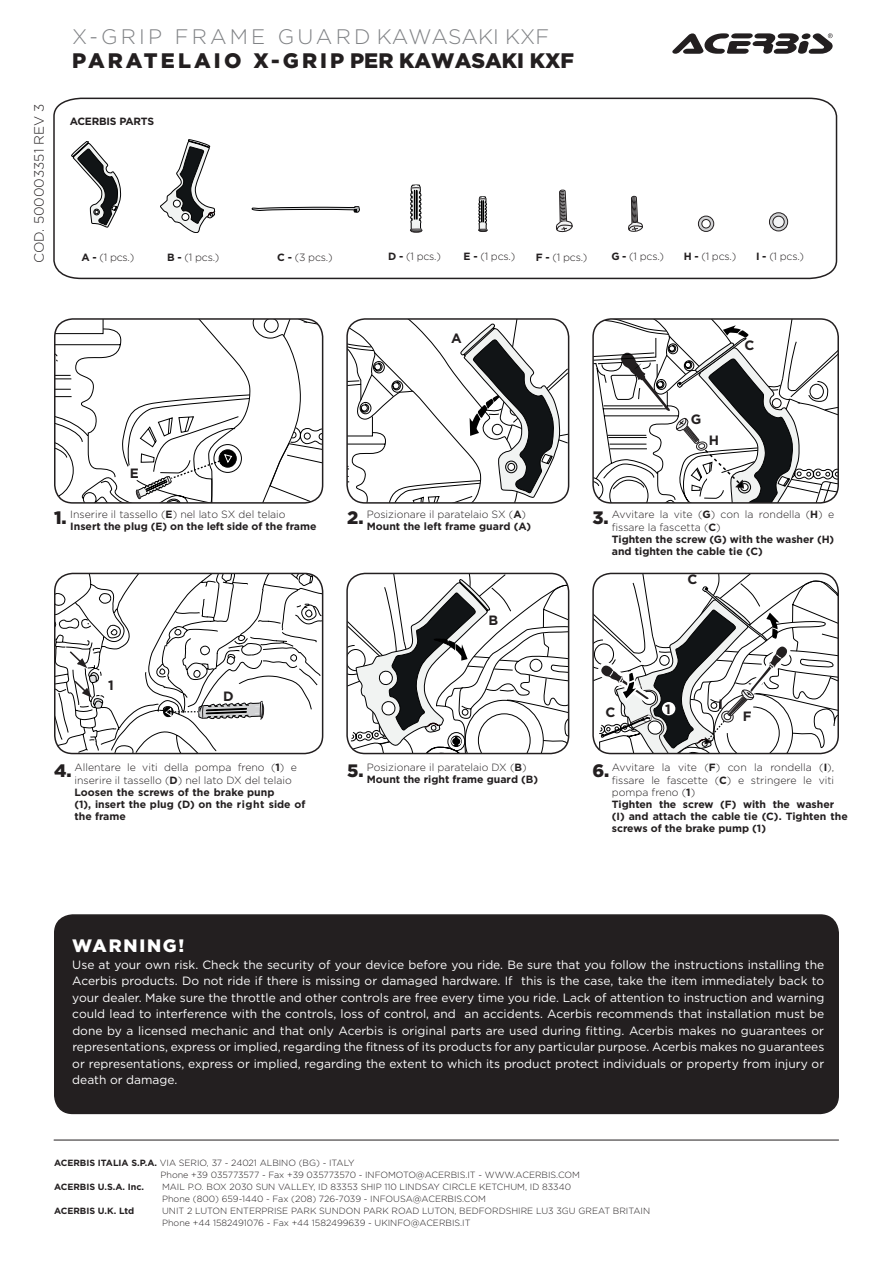
<style>
.page{position:relative;width:893px;height:1263px;background:#fff}
.page>*{position:absolute;margin:0;border:0;box-sizing:border-box;transform-origin:0 0}
.t1{font:900 21px "Gotham";letter-spacing:.06em;color:#231f20}
.t2{font:300 21px "Gotham";letter-spacing:.135em;color:#808285}
.t3{font:900 18px "Gotham";color:#231f20}
.t4{font:900 18px "Gotham";letter-spacing:.1em;color:#fff}
.t5{font:300 13.5px "Gotham";color:#231f20}
.t6{font:700 13.5px "Gotham";color:#231f20}
.t7{font:12px/16.5px "Gotham";color:#fff;text-align:justify}
.t8{font:700 10.5px/12.1px "Gotham";color:#231f20}
.t9{font:300 10.5px/12px "Gotham";color:#231f20}
.t10{font:700 10.5px "Gotham";letter-spacing:-.02em;color:#231f20}
.t11{font:300 9px/12px "Gotham";color:#231f20}
.t12{font:700 9px "Gotham";color:#231f20}
.s1{font-weight:700}
.s2{font-weight:300}
</style>
<div class="page">
<svg style="left:55px;top:319px;width:268px;height:182px"></svg>
<div style="left:54px;top:318px;width:269px;height:186px;border:2px solid #231f20;border-radius:18px"></div>
<svg style="left:349px;top:319px;width:220px;height:184px"></svg>
<div style="left:346px;top:318px;width:223px;height:186px;border:2px solid #231f20;border-radius:18px"></div>
<svg style="left:595px;top:319px;width:243px;height:182px"></svg>
<div style="left:592px;top:318px;width:247px;height:186px;border:2px solid #231f20;border-radius:18px"></div>
<svg style="left:672px;top:33px;width:161px;height:21px"></svg>
<hr style="left:54px;top:1140px;width:785px;height:1px;background:#231f20">
<div style="left:55px;top:915px;width:783px;height:198px;background:#231f20;border-radius:18px"></div>
<div style="left:54px;top:914px;width:785px;height:200px;border:2px solid #231f20;border-radius:18px"></div>
<svg style="left:55px;top:573px;width:268px;height:180px"></svg>
<div style="left:54px;top:573px;width:269px;height:181px;border:2px solid #231f20;border-radius:18px"></div>
<svg style="left:347px;top:573px;width:222px;height:180px"></svg>
<div style="left:346px;top:573px;width:223px;height:181px;border:2px solid #231f20;border-radius:18px"></div>
<svg style="left:593px;top:573px;width:245px;height:180px"></svg>
<div style="left:592px;top:573px;width:247px;height:181px;border:2px solid #231f20;border-radius:18px"></div>
<div style="left:707px;top:470px;width:17px;height:17px;background:#fff;border-radius:50%"></div>
<div style="left:125px;top:464px;width:17px;height:17px;background:#fff;border-radius:50%"></div>
<div style="left:224px;top:681px;width:17px;height:17px;background:#fff;border-radius:50%"></div>
<div style="left:103px;top:676px;width:17px;height:17px;background:#fff;border-radius:50%"></div>
<div style="left:662px;top:702px;width:13px;height:13px;background:#fff;border-radius:50%"></div>
<svg style="left:68px;top:650px;width:35px;height:58px"></svg>
<svg style="left:53px;top:97px;width:785px;height:183px"></svg>
<svg style="left:627px;top:186px;width:17px;height:50px"></svg>
<svg style="left:698px;top:216px;width:16px;height:15px"></svg>
<div style="left:698px;top:216px;width:16px;height:16px;border:1px solid #231f20;border-radius:50%"></div>
<div style="left:702px;top:220px;width:8px;height:8px;background:#fff;border-radius:50%"></div>
<div style="left:702px;top:219px;width:8px;height:9px;border:1px solid #231f20;border-radius:50%"></div>
<svg style="left:769px;top:213px;width:19px;height:18px"></svg>
<div style="left:769px;top:213px;width:19px;height:18px;border:1px solid #231f20;border-radius:50%"></div>
<div style="left:773px;top:216px;width:11px;height:11px;background:#f2f3f4;border-radius:50%"></div>
<div style="left:773px;top:216px;width:11px;height:12px;border:1px solid #231f20;border-radius:50%"></div>
<svg style="left:410px;top:185px;width:13px;height:47px"></svg>
<svg style="left:478px;top:196px;width:10px;height:36px"></svg>
<svg style="left:555px;top:190px;width:19px;height:43px"></svg>
<p class="t5" style="left:30px;top:263px;width:161px;rotate:-90deg">COD. 500003351 REV 3</p>
<h1 class="t2" style="left:72px;top:24px;width:478px">X-GRIP FRAME GUARD KAWASAKI KXF</h1>
<h1 class="t1" style="left:72px;top:47px;width:503px">PARATELAIO X-GRIP PER KAWASAKI KXF</h1>
<p class="t10" style="left:70px;top:114px;width:86px">ACERBIS PARTS</p>
<p class="t9" style="left:81px;top:251px;width:54px"><span class="s1">A -</span> (1 pcs.)</p>
<p class="t9" style="left:167px;top:251px;width:54px"><span class="s1">B -</span> (1 pcs.)</p>
<p class="t9" style="left:277px;top:251px;width:57px"><span class="s1">C -</span> (3 pcs.)</p>
<p class="t9" style="left:388px;top:250px;width:54px"><span class="s1">D -</span> (1 pcs.)</p>
<p class="t9" style="left:464px;top:250px;width:53px"><span class="s1">E -</span> (1 pcs.)</p>
<p class="t9" style="left:536px;top:251px;width:53px"><span class="s1">F -</span> (1 pcs.)</p>
<p class="t9" style="left:611px;top:250px;width:54px"><span class="s1">G -</span> (1 pcs.)</p>
<p class="t9" style="left:684px;top:250px;width:54px"><span class="s1">H -</span> (1 pcs.)</p>
<p class="t9" style="left:756px;top:250px;width:50px"><span class="s1">I -</span> (1 pcs.)</p>
<p class="t6" style="left:451px;top:329px;width:12px">A</p>
<p class="t6" style="left:130px;top:464px;width:11px">E</p>
<p class="t8" style="left:70px;top:509px;width:248px"><span class="s2">Inserire il tassello (</span>E<span class="s2">) nel lato SX del telaio<br></span>Insert the plug (E) on the left side of the frame</p>
<h2 class="t3" style="left:54px;top:506px;width:14px">1.</h2>
<p class="t9" style="left:367px;top:508px;width:166px">Posizionare il paratelaio SX (<span class="s1">A</span>)<br><span class="s1">Mount the left frame guard (A)</span></p>
<h2 class="t3" style="left:347px;top:506px;width:18px">2.</h2>
<p class="t6" style="left:108px;top:677px;width:7px">1</p>
<p class="t6" style="left:223px;top:687px;width:12px">D</p>
<p class="t8" style="left:75px;top:761px;width:232px"><span class="s2">Allentare le viti della pompa freno (</span>1<span class="s2">) e inserire il tassello (</span>D<span class="s2">) nel lato DX del telaio </span>Loosen the screws of the brake punp<br>(1), insert the plug (D) on the right side of the frame</p>
<h2 class="t3" style="left:54px;top:758px;width:19px">4.</h2>
<p class="t6" style="left:488px;top:611px;width:11px">B</p>
<p class="t9" style="left:367px;top:761px;width:173px">Posizionare il paratelaio DX (<span class="s1">B</span>)<br><span class="s1">Mount the right frame guard (B)</span></p>
<h2 class="t3" style="left:347px;top:758px;width:18px">5.</h2>
<p class="t6" style="left:691px;top:410px;width:12px">G</p>
<p class="t6" style="left:709px;top:432px;width:12px">H</p>
<p class="t6" style="left:744px;top:337px;width:11px">C</p>
<p class="t8" style="left:612px;top:509px;width:224px"><span class="s2">Avvitare la vite (</span>G<span class="s2">) con la rondella (</span>H<span class="s2">) e fissare la fascetta (</span>C<span class="s2">)<br></span>Tighten the screw (G) with the washer (H) and tighten the cable tie (C)</p>
<h2 class="t3" style="left:592px;top:506px;width:18px">3.</h2>
<p class="t6" style="left:605px;top:703px;width:11px">C</p>
<p class="t6" style="left:688px;top:570px;width:11px">C</p>
<p class="t6" style="left:665px;top:700px;width:7px">1</p>
<p class="t6" style="left:719px;top:695px;width:6px">I</p>
<p class="t6" style="left:743px;top:707px;width:10px">F</p>
<p class="t8" style="left:612px;top:761px;width:237px"><span class="s2">Avvitare la vite (</span>F<span class="s2">) con la rondella (</span>I<span class="s2">), fissare le fascette (</span>C<span class="s2">) e stringere le viti pompa freno (</span>1<span class="s2">)<br></span>Tighten the screw (F) with the washer (I) and attach the cable tie (C). Tighten the screws of the brake pump (1)</p>
<h2 class="t3" style="left:592px;top:758px;width:19px">6.</h2>
<h2 class="t4" style="left:72px;top:934px;width:114px">WARNING!</h2>
<p class="t7" style="left:72px;top:956px;width:754px">Use at your own risk. Check the security of your device before you ride. Be sure that you follow the instructions installing the Acerbis products. Do not ride if there is missing or damaged hardware. If this is the case, take the item immediately back to your dealer. Make sure the throttle and other controls are free every time you ride. Lack of attention to instruction and warning could lead to interference with the controls, loss of control, and an accidents. Acerbis recommends that installation must be done by a licensed mechanic and that only Acerbis is original parts are used during fitting. Acerbis makes no guarantees or representations, express or implied, regarding the fitness of its products for any particular purpose. Acerbis makes no guarantees or representations, express or implied, regarding the extent to which its product protect individuals or property from injury or death or damage.</p>
<p class="t11" style="left:161px;top:1156px;width:421px;text-indent:-107px"><span class="s1">ACERBIS ITALIA S.P.A.</span> VIA SERIO, 37 - 24021 ALBINO (BG) - ITALY<br>Phone +39 035773577 - Fax +39 035773570 - INFOMOTO@ACERBIS.IT - WWW.ACERBIS.COM</p>
<p class="t12" style="left:54px;top:1180px;width:92px">ACERBIS U.S.A. Inc.</p>
<p class="t11" style="left:162px;top:1180px;width:411px">MAIL P.O. BOX 2030 SUN VALLEY, ID 83353 SHIP 110 LINDSAY CIRCLE KETCHUM, ID 83340<br>Phone (800) 659-1440 - Fax (208) 726-7039 - INFOUSA@ACERBIS.COM</p>
<p class="t12" style="left:54px;top:1204px;width:82px">ACERBIS U.K. Ltd</p>
<p class="t11" style="left:162px;top:1204px;width:490px">UNIT 2 LUTON ENTERPRISE PARK SUNDON PARK ROAD LUTON, BEDFORDSHIRE LU3 3GU GREAT BRITAIN<br>Phone +44 1582491076 - Fax +44 1582499639 - UKINFO@ACERBIS.IT</p>
</div>
